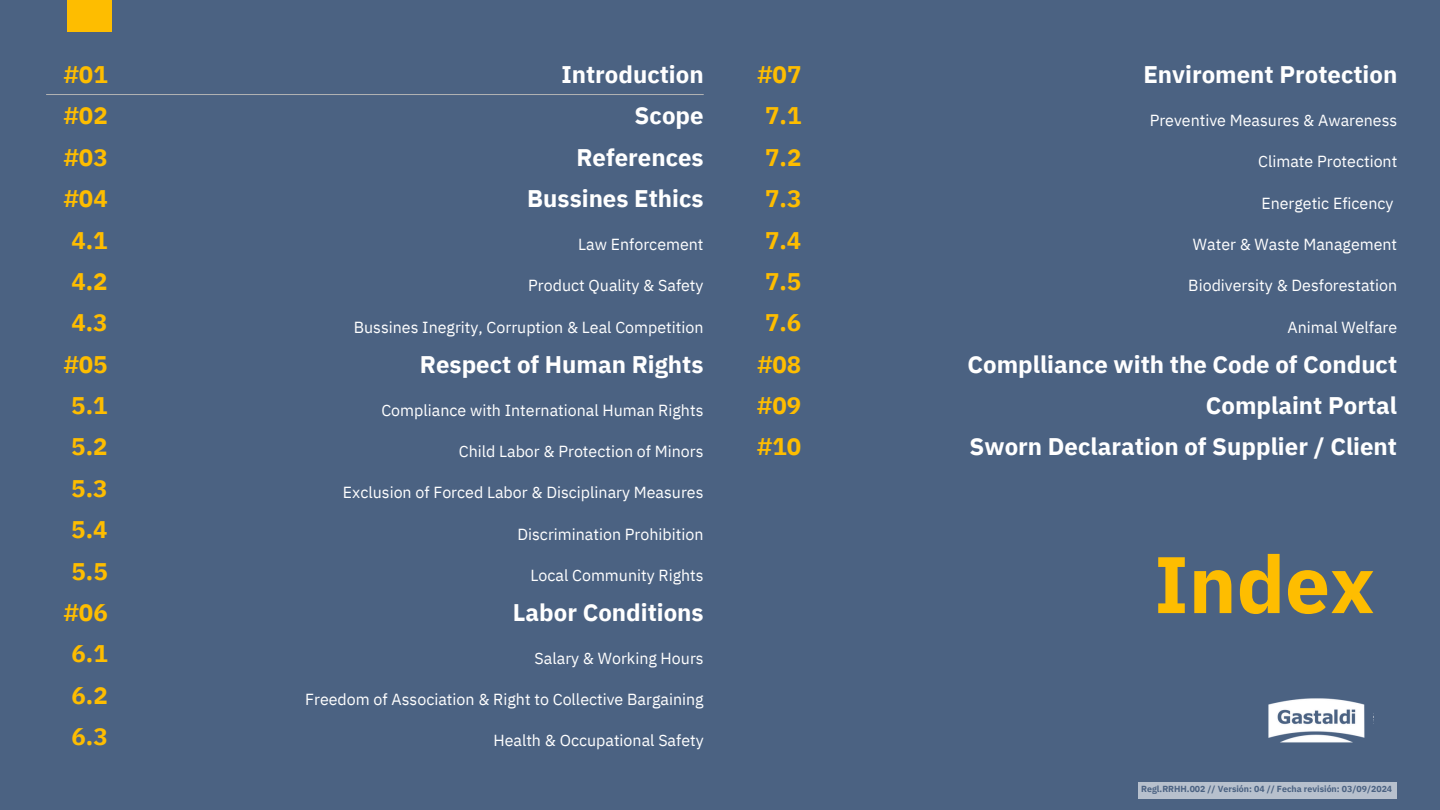
<style>
.page{position:relative;width:1440px;height:810px;background:#4b6282}
.page>*{position:absolute;margin:0;border:0;box-sizing:border-box;transform-origin:0 0}
.t1{font:700 80px "IBM Plex Sans";color:#febd00}
.t2{font:700 24px "IBM Plex Sans";color:#fff}
.t3{font:700 24px "IBM Plex Sans";color:#febd00}
.t4{font:16px "IBM Plex Sans";color:#fff}
.t5{font:700 8.8px "IBM Plex Sans";color:#4b6282}
</style>
<div class="page">
<div style="left:67px;top:0;width:45px;height:32px;background:#febd00"></div>
<hr style="left:46px;top:94px;width:657px;height:1px;background:#b4b4b4">
<img style="left:1268px;top:698px;width:97px;height:45px">
<div style="left:1138px;top:782px;width:259px;height:17px;background:#b7c0cd"></div>
<h2 class="t3" style="left:64px;top:58px;width:45px">#01</h2>
<h2 class="t2" style="left:561px;top:58px;width:144px">Introduction</h2>
<h3 class="t3" style="left:64px;top:100px;width:45px">#02</h3>
<h2 class="t2" style="left:635px;top:100px;width:71px">Scope</h2>
<h3 class="t3" style="left:64px;top:141px;width:45px">#03</h3>
<h2 class="t2" style="left:576px;top:141px;width:129px">References</h2>
<h3 class="t3" style="left:64px;top:183px;width:45px">#04</h3>
<h2 class="t2" style="left:527px;top:183px;width:178px">Bussines Ethics</h2>
<h2 class="t3" style="left:71px;top:224px;width:38px">4.1</h2>
<h2 class="t4" style="left:578px;top:234px;width:127px">Law Enforcement</h2>
<h3 class="t3" style="left:71px;top:265px;width:38px">4.2</h3>
<h2 class="t4" style="left:528px;top:275px;width:177px">Product Quality &amp; Safety</h2>
<h3 class="t3" style="left:71px;top:307px;width:38px">4.3</h3>
<h2 class="t4" style="left:354px;top:316px;width:351px">Bussines Inegrity, Corruption &amp; Leal Competition</h2>
<h2 class="t3" style="left:64px;top:348px;width:45px">#05</h2>
<h2 class="t2" style="left:420px;top:348px;width:285px">Respect of Human Rights</h2>
<h2 class="t3" style="left:71px;top:389px;width:38px">5.1</h2>
<h2 class="t4" style="left:381px;top:399px;width:324px">Compliance with International Human Rights</h2>
<h3 class="t3" style="left:71px;top:431px;width:38px">5.2</h3>
<h2 class="t4" style="left:459px;top:440px;width:246px">Child Labor &amp; Protection of Minors</h2>
<h3 class="t3" style="left:71px;top:472px;width:38px">5.3</h3>
<h2 class="t4" style="left:343px;top:482px;width:362px">Exclusion of Forced Labor &amp; Disciplinary Measures</h2>
<h3 class="t3" style="left:71px;top:514px;width:38px">5.4</h3>
<h2 class="t4" style="left:517px;top:523px;width:188px">Discrimination Prohibition</h2>
<h2 class="t3" style="left:72px;top:555px;width:38px">5.5</h2>
<h2 class="t4" style="left:530px;top:565px;width:175px">Local Community Rights</h2>
<h3 class="t3" style="left:64px;top:596px;width:45px">#06</h3>
<h2 class="t2" style="left:513px;top:596px;width:192px">Labor Conditions</h2>
<h2 class="t3" style="left:72px;top:638px;width:38px">6.1</h2>
<h2 class="t4" style="left:535px;top:647px;width:171px">Salary &amp; Working Hours</h2>
<h3 class="t3" style="left:72px;top:679px;width:38px">6.2</h3>
<h2 class="t4" style="left:305px;top:689px;width:400px">Freedom of Association &amp; Right to Collective Bargaining</h2>
<h3 class="t3" style="left:72px;top:720px;width:38px">6.3</h3>
<h2 class="t4" style="left:493px;top:730px;width:212px">Health &amp; Occupational Safety</h2>
<h2 class="t3" style="left:757px;top:58px;width:45px">#07</h2>
<h2 class="t2" style="left:1143px;top:58px;width:255px">Enviroment Protection</h2>
<h3 class="t3" style="left:765px;top:100px;width:38px">7.1</h3>
<h3 class="t4" style="left:1150px;top:109px;width:249px">Preventive Measures &amp; Awareness</h3>
<h2 class="t3" style="left:765px;top:141px;width:38px">7.2</h2>
<h2 class="t4" style="left:1258px;top:151px;width:141px">Climate Protectiont</h2>
<h2 class="t3" style="left:765px;top:183px;width:38px">7.3</h2>
<h2 class="t4" style="left:1261px;top:192px;width:134px">Energetic Eficency</h2>
<h2 class="t3" style="left:765px;top:224px;width:38px">7.4</h2>
<h2 class="t4" style="left:1193px;top:234px;width:206px">Water &amp; Waste Management</h2>
<h3 class="t3" style="left:765px;top:265px;width:38px">7.5</h3>
<h3 class="t4" style="left:1188px;top:275px;width:210px">Biodiversity &amp; Desforestation</h3>
<h3 class="t3" style="left:765px;top:307px;width:38px">7.6</h3>
<h2 class="t4" style="left:1288px;top:316px;width:111px">Animal Welfare</h2>
<p class="t3" style="left:757px;top:348px;width:45px">#08</p>
<h1 class="t2" style="left:968px;top:348px;width:431px">Complliance with the Code of Conduct</h1>
<h2 class="t3" style="left:757px;top:389px;width:45px">#09</h2>
<h2 class="t2" style="left:1206px;top:389px;width:193px">Complaint Portal</h2>
<h2 class="t3" style="left:757px;top:431px;width:45px">#10</h2>
<h3 class="t2" style="left:970px;top:431px;width:429px">Sworn Declaration of Supplier / Client</h3>
<h2 class="t1" style="left:1154px;top:531px;width:222px">Index</h2>
<p class="t5" style="left:1141px;top:783px;width:253px">Regl.RRHH.002 // Versión: 04 // Fecha revisión: 03/09/2024</p>
</div>
